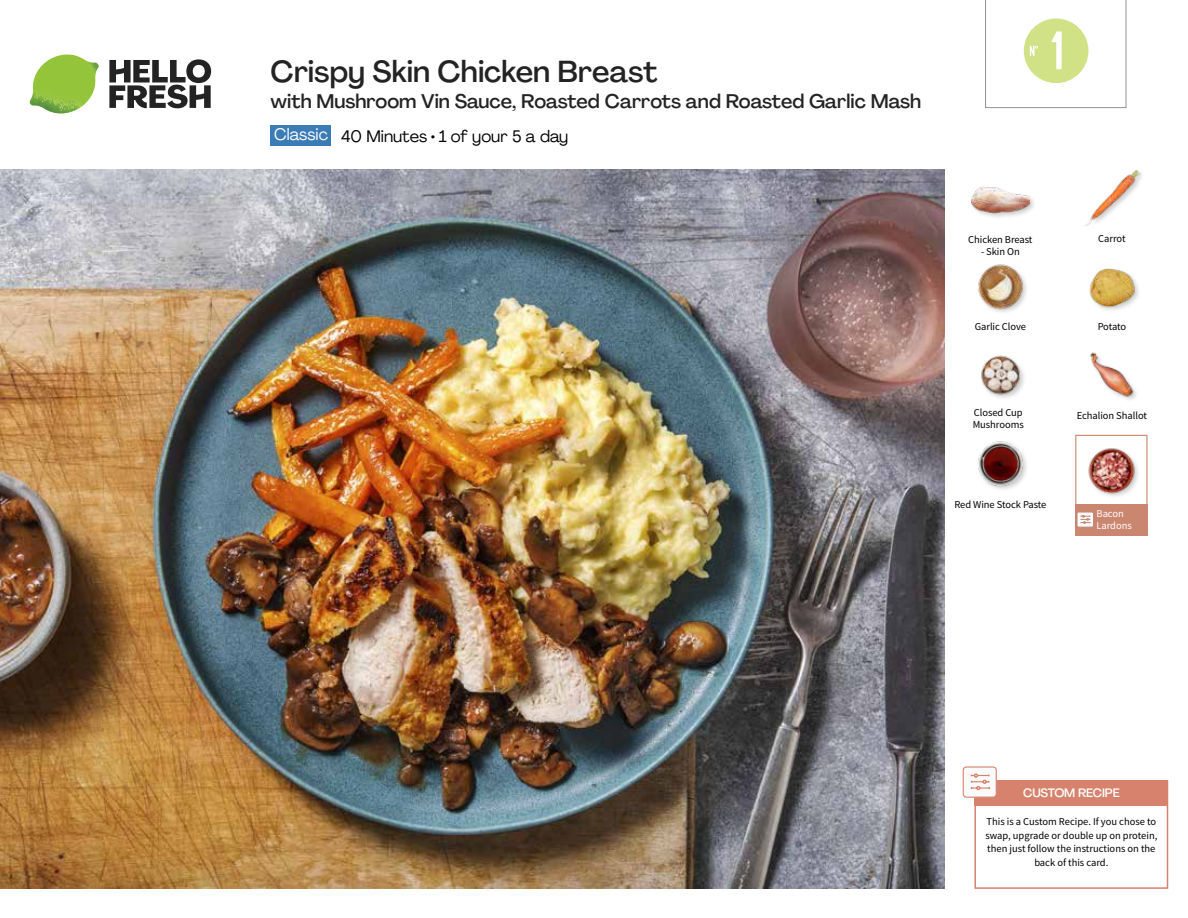
<style>
.page{position:relative;width:1188px;height:918px;background:#fff}
.page>*{position:absolute;margin:0;border:0;box-sizing:border-box;transform-origin:0 0}
.t1{font:54px "Kapra";color:#fff}
.t2{font:500 30px "Agrandir";letter-spacing:-.005em;color:#232323}
.t3{font:500 19.5px "Agrandir";color:#232323}
.t4{font:16.5px "Agrandir";color:#000}
.t5{font:16.5px "Agrandir";color:#fff}
.t6{font:500 12px "Agrandir";letter-spacing:-.01em;color:#fff}
.t7{font:10.5px/13.5px "Source Sans Pro";letter-spacing:-.005em;color:#000}
.t8{font:10.5px/12px "Source Sans Pro";letter-spacing:-.005em;color:#fff}
</style>
<div class="page">
<svg style="left:109px;top:59px;width:102px;height:49px"></svg>
<img style="left:30px;top:55px;width:69px;height:59px">
<img style="left:0;top:170px;width:945px;height:718px">
<div style="left:974px;top:780px;width:194px;height:109px;border:2px solid #d6826d"></div>
<div style="left:974px;top:780px;width:194px;height:26px;background:#d6826d"></div>
<div style="left:963px;top:767px;width:33px;height:30px;background:#fafafa;border-radius:3px"></div>
<div style="left:963px;top:766px;width:34px;height:32px;border:1px solid #d6826d;border-radius:3px"></div>
<svg style="left:971px;top:773px;width:19px;height:17px"></svg>
<div style="left:271px;top:125px;width:60px;height:20px;background:#3b7cb7"></div>
<img style="left:981px;top:355px;width:43px;height:43px">
<img style="left:978px;top:441px;width:49px;height:48px">
<img style="left:1090px;top:352px;width:46px;height:48px">
<div style="left:970px;top:186px;width:66px;height:34px;background:#000;opacity:.2"></div>
<img style="left:972px;top:186px;width:57px;height:34px">
<img style="left:978px;top:264px;width:49px;height:48px">
<img style="left:1089px;top:268px;width:50px;height:42px">
<img style="left:1085px;top:170px;width:56px;height:56px">
<div style="left:1075px;top:435px;width:73px;height:72px;border:1px solid #cb8670"></div>
<div style="left:1075px;top:504px;width:73px;height:32px;background:#cb8670"></div>
<div style="left:1077px;top:512px;width:17px;height:15px;background:#fafafa;border-radius:2px"></div>
<div style="left:1077px;top:512px;width:17px;height:15px;border:1px solid #c18975;border-radius:2px"></div>
<svg style="left:1081px;top:515px;width:10px;height:9px"></svg>
<img style="left:1088px;top:448px;width:50px;height:48px">
<svg style="left:985px;top:0;width:141px;height:109px"></svg>
<h2 class="t2" style="left:271px;top:53px;width:388px">Crispy Skin Chicken Breast</h2>
<h3 class="t3" style="left:271px;top:89px;width:652px">with Mushroom Vin Sauce, Roasted Carrots and Roasted Garlic Mash</h3>
<h3 class="t5" style="left:274px;top:124px;width:55px">Classic</h3>
<h3 class="t4" style="left:341px;top:126px;width:229px">40 Minutes • 1 of your 5 a day</h3>
<h1 class="t1" style="left:1051px;top:19px;width:15px">1</h1>
<p class="t7" style="left:968px;top:233px;width:66px">Chicken Breast</p>
<p class="t7" style="left:981px;top:245px;width:40px">- Skin On</p>
<p class="t7" style="left:1098px;top:231px;width:29px">Carrot</p>
<p class="t7" style="left:975px;top:320px;width:53px">Garlic Clove</p>
<p class="t7" style="left:1098px;top:320px;width:30px">Potato</p>
<p class="t7" style="left:973px;top:406px;width:53px;line-height:12px">Closed Cup<br>Mushrooms</p>
<p class="t7" style="left:954px;top:498px;width:93px">Red Wine Stock Paste</p>
<p class="t7" style="left:1077px;top:409px;width:72px">Echalion Shallot</p>
<p class="t8" style="left:1097px;top:507px;width:37px">Bacon<br>Lardons</p>
<p class="t6" style="left:1023px;top:785px;width:98px">CUSTOM RECIPE</p>
<p class="t7" style="left:985px;top:815px;width:174px;text-align:center">This is a Custom Recipe. If you chose to swap, upgrade or double up on protein, then just follow the instructions on the back of this card.</p>
</div>
